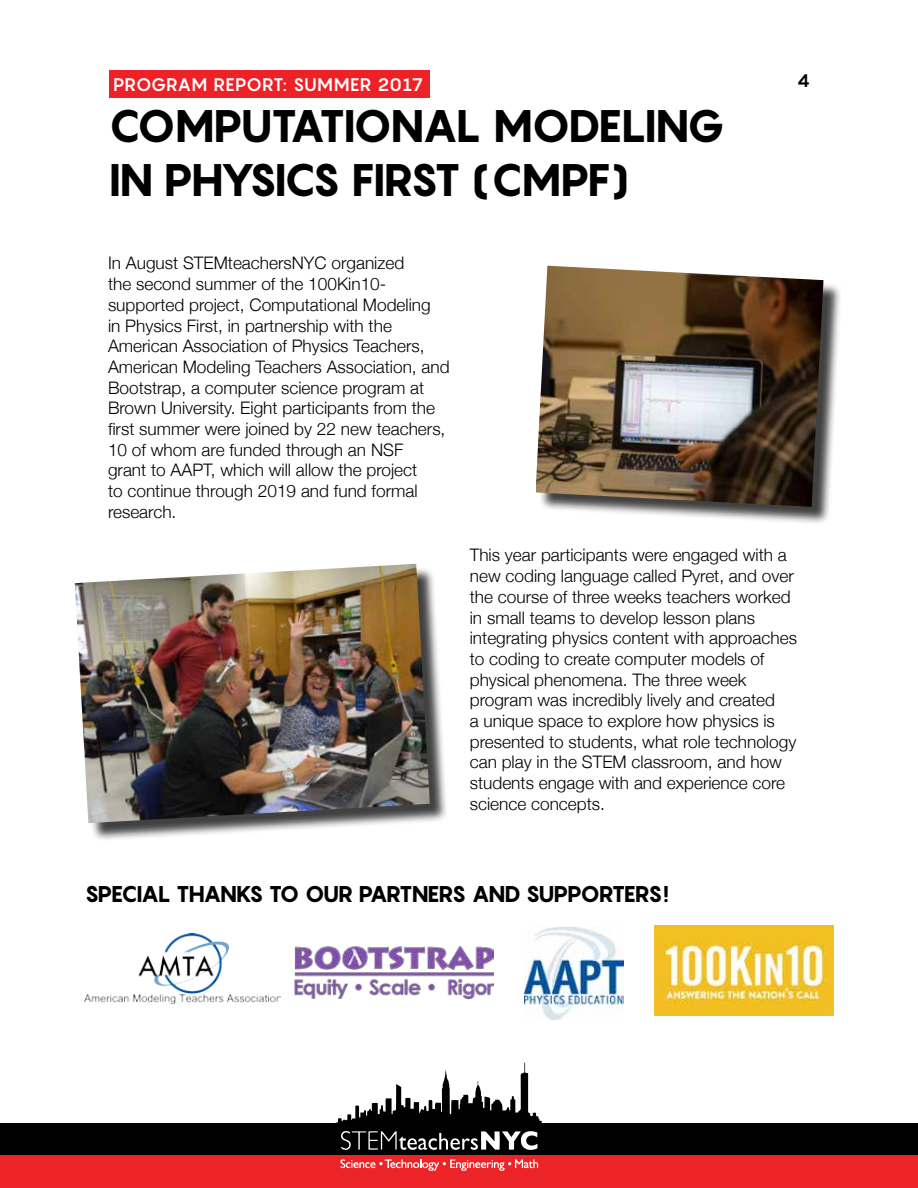
<style>
.page{position:relative;width:918px;height:1188px;background:#fff}
.page>*{position:absolute;margin:0;border:0;box-sizing:border-box;transform-origin:0 0}
.t1{font:800 45px/54px "Pangram";letter-spacing:-.075em;color:#000}
.t2{font:800 22.5px "Pangram";letter-spacing:-.075em;color:#000}
.t3{font:700 18px "Pangram";color:#fff}
.t4{font:700 18px "Pangram";color:#000}
.t5{font:300 17.25px/20.7px "Helvetica Neue";color:#000}
</style>
<div class="page">
<div style="left:0;top:1123px;width:918px;height:41px;background:#000"></div>
<div style="left:0;top:1155px;width:918px;height:33px;background:#ec2427"></div>
<svg style="left:336px;top:1062px;width:206px;height:109px"></svg>
<div style="left:110px;top:70px;width:320px;height:28px;background:#ed2126"></div>
<div style="left:78px;top:567px;width:370px;height:274px;background:#000;opacity:.75"></div>
<img style="left:75px;top:564px;width:355px;height:259px">
<div style="left:538px;top:268px;width:304px;height:257px;background:#000;opacity:.75"></div>
<img style="left:536px;top:266px;width:288px;height:241px">
<img style="left:524px;top:927px;width:100px;height:92px">
<img style="left:294px;top:945px;width:199px;height:55px">
<img style="left:85px;top:933px;width:196px;height:70px">
<img style="left:655px;top:926px;width:178px;height:90px">
<p class="t3" style="left:113px;top:73px;width:312px">PROGRAM REPORT: SUMMER 2017</p>
<p class="t4" style="left:797px;top:69px;width:14px">4</p>
<h1 class="t1" style="left:108px;top:98px;width:619px">COMPUTATIONAL MODELING<br>IN PHYSICS FIRST (CMPF</h1>
<h1 class="t1" style="left:611px;top:152px;width:20px">)</h1>
<p class="t5" style="left:108px;top:252px;width:343px">In August STEMteachersNYC organized<br>the second summer of the 100Kin10- supported project, Computational Modeling<br>in Physics First, in partnership with the American Association of Physics Teachers, American Modeling Teachers Association, and Bootstrap, a computer science program at Brown University. Eight participants from the first summer were joined by 22 new teachers, 10 of whom are funded through an NSF<br>grant to AAPT, which will allow the project<br>to continue through 2019 and fund formal research.</p>
<p class="t5" style="left:470px;top:544px;width:329px">This year participants were engaged with a new coding language called Pyret, and over the course of three weeks teachers worked in small teams to develop lesson plans integrating physics content with approaches to coding to create computer models of physical phenomena. The three week program was incredibly lively and created<br>a unique space to explore how physics is presented to students, what role technology can play in the STEM classroom, and how students engage with and experience core science concepts.</p>
<h2 class="t2" style="left:85px;top:879px;width:585px">SPECIAL THANKS TO OUR PARTNERS AND SUPPORTERS!</h2>
</div>
